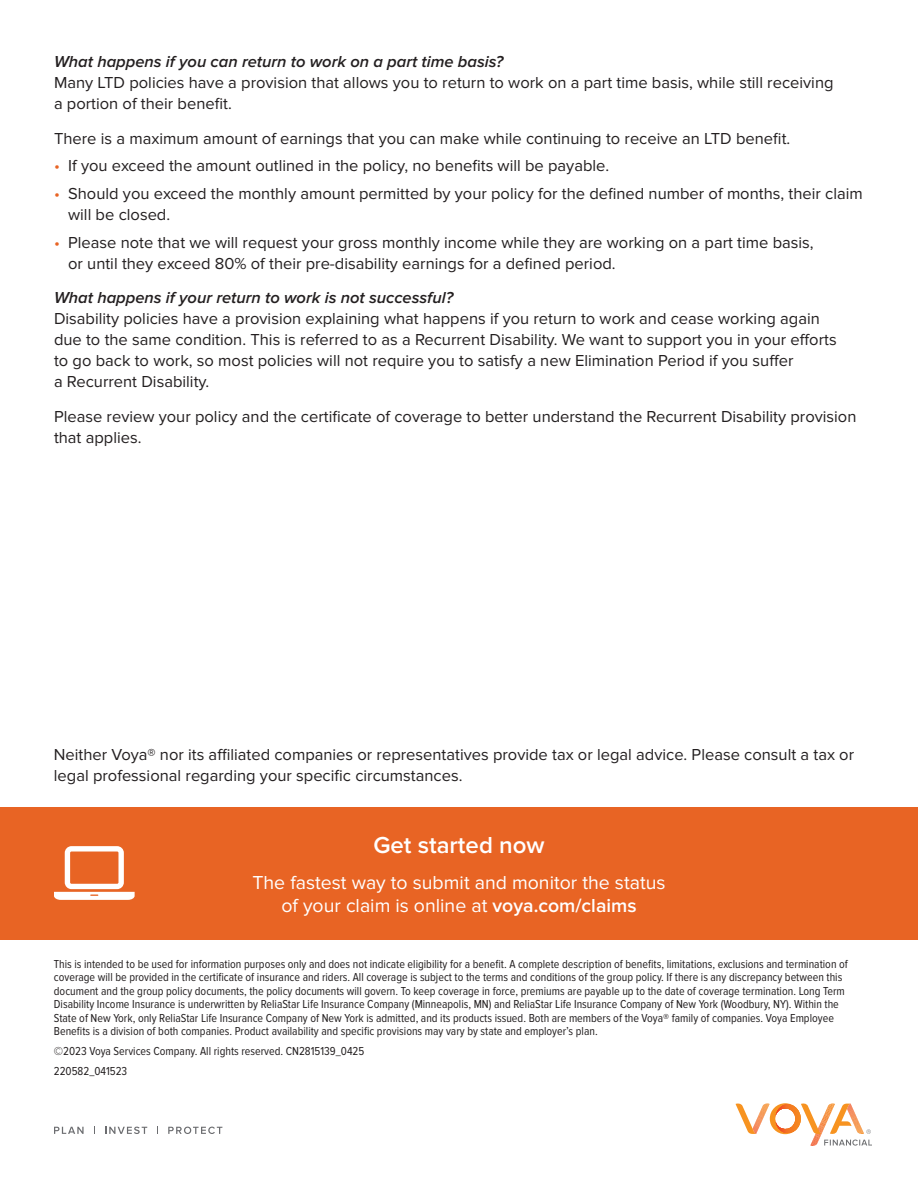
<style>
.page{position:relative;width:918px;height:1188px;background:#fff}
.page>*{position:absolute;margin:0;border:0;box-sizing:border-box;transform-origin:0 0}
.t1{font:600 24px "Proxima Nova";color:#fff}
.t2{font:19.5px/23.4px "Proxima Nova";color:#fff;text-align:center}
.t3{font:16.5px/21px "Proxima Nova";color:#231f20}
.t4{font:italic 600 16.5px "Proxima Nova";color:#231f20}
.t5{font:12px/13.5px "Proxima Nova Cond";color:#231f20}
.s1{color:#e86424}
.s2{font-weight:600}
</style>
<div class="page">
<svg style="left:736px;top:1103px;width:136px;height:43px"></svg>
<svg style="left:54px;top:1127px;width:30px;height:7px"></svg>
<svg style="left:105px;top:1127px;width:42px;height:7px"></svg>
<svg style="left:168px;top:1127px;width:54px;height:7px"></svg>
<div style="left:0;top:807px;width:918px;height:132px;background:#e86424"></div>
<svg style="left:54px;top:846px;width:81px;height:54px"></svg>
<p class="t4" style="left:54px;top:52px;width:451px">What happens if you can return to work on a part time basis?</p>
<p class="t3" style="left:54px;top:72px;width:781px">Many LTD policies have a provision that allows you to return to work on a part time basis, while still receiving a portion of their benefit.</p>
<p class="t3" style="left:54px;top:128px;width:738px">There is a maximum amount of earnings that you can make while continuing to receive an LTD benefit.</p>
<p class="t3" style="left:54px;top:156px;width:557px"><span class="s1">•</span> If you exceed the amount outlined in the policy, no benefits will be payable.</p>
<p class="t3" style="left:68px;top:183px;width:796px;text-indent:-14px"><span class="s1">•</span> Should you exceed the monthly amount permitted by your policy for the defined number of months, their claim will be closed.</p>
<p class="t3" style="left:68px;top:232px;width:747px;text-indent:-14px"><span class="s1">•</span> Please note that we will request your gross monthly income while they are working on a part time basis, or until they exceed 80% of their pre-disability earnings for a defined period.</p>
<p class="t4" style="left:54px;top:289px;width:401px">What happens if your return to work is not successful?</p>
<p class="t3" style="left:54px;top:309px;width:784px">Disability policies have a provision explaining what happens if you return to work and cease working again due to the same condition. This is referred to as a Recurrent Disability. We want to support you in your efforts to go back to work, so most policies will not require you to satisfy a new Elimination Period if you suffer<br>a Recurrent Disability.</p>
<p class="t3" style="left:54px;top:406px;width:804px">Please review your policy and the certificate of coverage to better understand the Recurrent Disability provision that applies.</p>
<p class="t3" style="left:54px;top:745px;width:802px">Neither Voya® nor its affiliated companies or representatives provide tax or legal advice. Please consult a tax or legal professional regarding your specific circumstances.</p>
<p class="t1" style="left:373px;top:831px;width:173px">Get started now</p>
<p class="t2" style="left:252px;top:871px;width:415px">The fastest way to submit and monitor the status of your claim is online at <span class="s2">voya.com/claims</span></p>
<p class="t5" style="left:54px;top:957px;width:796px">This is intended to be used for information purposes only and does not indicate eligibility for a benefit. A complete description of benefits, limitations, exclusions and termination of coverage will be provided in the certificate of insurance and riders. All coverage is subject to the terms and conditions of the group policy. If there is any discrepancy between this document and the group policy documents, the policy documents will govern. To keep coverage in force, premiums are payable up to the date of coverage termination. Long Term Disability Income Insurance is underwritten by ReliaStar Life Insurance Company (Minneapolis, MN) and ReliaStar Life Insurance Company of New York (Woodbury, NY). Within the State of New York, only ReliaStar Life Insurance Company of New York is admitted, and its products issued. Both are members of the Voya® family of companies. Voya Employee Benefits is a division of both companies. Product availability and specific provisions may vary by state and employer’s plan.</p>
<p class="t5" style="left:54px;top:1045px;width:312px">©2023 Voya Services Company. All rights reserved. CN2815139_0425</p>
<p class="t5" style="left:54px;top:1065px;width:75px">220582_041523</p>
</div>
